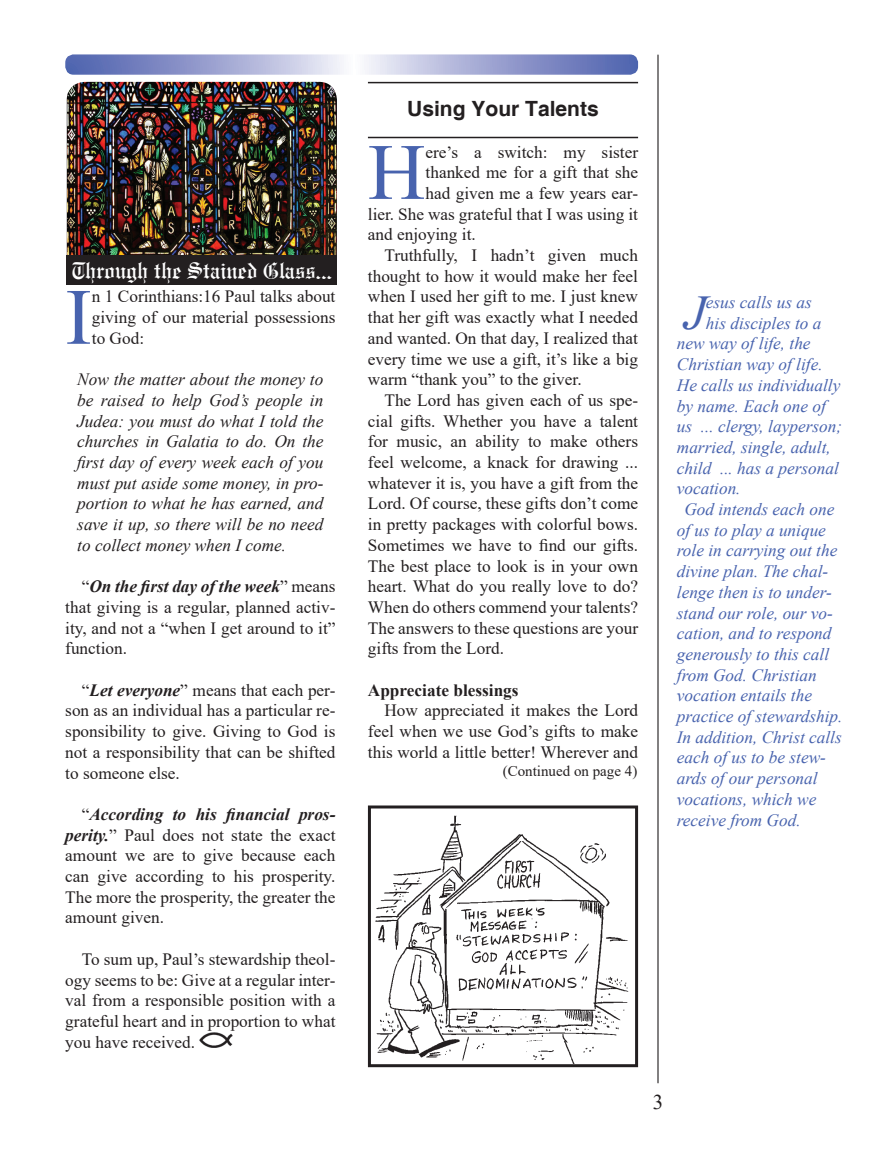
<style>
.page{position:relative;width:878px;height:1161px;background:#fff}
.page>*{position:absolute;margin:0;border:0;box-sizing:border-box;transform-origin:0 0}
.t1{font:79.8px "Times New Roman";color:#4863ae}
.t2{font:italic 48.45px "Times New Roman";color:#4863ae}
.t3{font:24px "Engravers Old English BT";color:#fff}
.t4{font:700 21px "Helvetica";color:#231f20}
.t5{font:21px "Times New Roman";color:#231f20}
.t6{font:17.25px/20.7px "Times New Roman";color:#231f20;text-align:justify}
.t7{font:italic 17.25px "Times New Roman";color:#4863ae}
.t8{font:italic 17.25px/20.7px "Times New Roman";color:#231f20;text-align:justify}
.t9{font:700 17.25px "Times New Roman";color:#231f20}
.t10{font:15px "Times New Roman";color:#231f20}
.s1{font-weight:700;font-style:italic}
</style>
<div class="page">
<svg style="left:68px;top:57px;width:567px;height:15px"></svg>
<div style="left:65px;top:54px;width:573px;height:21px;border:2px solid #fff;border-radius:8px"></div>
<hr style="left:657px;top:55px;width:1px;height:1028px;background:#231f20">
<img style="left:199px;top:1033px;width:34px;height:15px">
<img style="left:67px;top:82px;width:270px;height:174px">
<div style="left:67px;top:256px;width:270px;height:29px;background:#231f20"></div>
<hr style="left:368px;top:137px;width:270px;height:1px;background:#231f20">
<hr style="left:368px;top:82px;width:270px;height:1px;background:#231f20">
<img style="left:375px;top:815px;width:254px;height:248px">
<div style="left:368px;top:806px;width:270px;height:261px;border:3px solid #231f20"></div>
<h3 class="t3" style="left:71px;top:257px;width:262px">Through the Stained Glass...</h3>
<h1 class="t1" style="left:65px;top:261px;width:28px">I</h1>
<p class="t6" style="left:92px;top:286px;width:245px">n 1 Corinthians:16 Paul talks about giving of our material possessions to God:</p>
<p class="t8" style="left:77px;top:369px;width:248px">Now the matter about the money to be raised to help God’s people in Judea: you must do what I told the churches in Galatia to do. On the first day of every week each of you must put aside some money, in pro&shy;portion to what he has earned, and save it up, so there will be no need to collect money when I come.</p>
<p class="t6" style="left:65px;top:576px;width:272px;text-indent:17px">“<span class="s1">On the first day of the week</span>” means that giving is a regular, planned activ&shy;ity, and not a “when I get around to it” function.</p>
<p class="t6" style="left:65px;top:679px;width:272px;text-indent:16px">“<span class="s1">Let everyone</span>” means that each per&shy;son as an individual has a particular re&shy;sponsibility to give. Giving to God is not a responsibility that can be shifted to someone else.</p>
<p class="t6" style="left:65px;top:803px;width:272px;text-indent:17px">“<span class="s1">According to his financial pros&shy;perity.</span>” Paul does not state the exact amount we are to give because each can give according to his prosperity.<br>The more the prosperity, the greater the amount given.</p>
<p class="t6" style="left:65px;top:948px;width:272px;text-indent:17px">To sum up, Paul’s stewardship theol&shy;ogy seems to be: Give at a regular inter&shy;val from a responsible position with a grateful heart and in proportion to what you have received.</p>
<p class="t4" style="left:407px;top:96px;width:193px">Using Your Talents</p>
<h1 class="t1" style="left:368px;top:116px;width:59px">H</h1>
<p class="t6" style="left:425px;top:141px;width:214px">ere’s a switch: my sister</p>
<p class="t6" style="left:425px;top:162px;width:214px">thanked me for a gift that she</p>
<p class="t6" style="left:425px;top:182px;width:214px">had given me a few years ear-</p>
<p class="t6" style="left:368px;top:203px;width:271px">lier. She was grateful that I was using it</p>
<p class="t6" style="left:368px;top:224px;width:109px">and enjoying it.</p>
<p class="t6" style="left:384px;top:244px;width:255px">Truthfully, I hadn’t given much</p>
<p class="t6" style="left:368px;top:265px;width:272px">thought to how it would make her feel</p>
<p class="t6" style="left:368px;top:286px;width:271px">when I used her gift to me. I just knew</p>
<p class="t6" style="left:368px;top:306px;width:271px">that her gift was exactly what I needed</p>
<p class="t6" style="left:368px;top:327px;width:271px">and wanted. On that day, I realized that</p>
<p class="t6" style="left:368px;top:348px;width:271px">every time we use a gift, it’s like a big</p>
<p class="t6" style="left:368px;top:369px;width:215px">warm “thank you” to the giver.</p>
<p class="t6" style="left:384px;top:389px;width:255px">The Lord has given each of us spe-</p>
<p class="t6" style="left:368px;top:410px;width:272px">cial gifts. Whether you have a talent</p>
<p class="t6" style="left:368px;top:431px;width:272px">for music, an ability to make others</p>
<p class="t6" style="left:368px;top:451px;width:271px">feel welcome, a knack for drawing ...</p>
<p class="t6" style="left:368px;top:472px;width:272px">whatever it is, you have a gift from the</p>
<p class="t6" style="left:368px;top:493px;width:272px">Lord. Of course, these gifts don’t come</p>
<p class="t6" style="left:368px;top:513px;width:271px">in pretty packages with colorful bows.</p>
<p class="t6" style="left:368px;top:534px;width:272px">Sometimes we have to find our gifts.</p>
<p class="t6" style="left:368px;top:555px;width:271px">The best place to look is in your own</p>
<p class="t6" style="left:368px;top:576px;width:271px">heart. What do you really love to do?</p>
<p class="t6" style="left:368px;top:596px;width:272px">When do others commend your talents?</p>
<p class="t6" style="left:368px;top:617px;width:272px">The answers to these questions are your</p>
<p class="t6" style="left:368px;top:638px;width:138px">gifts from the Lord.</p>
<p class="t9" style="left:368px;top:677px;width:152px">Appreciate blessings</p>
<p class="t6" style="left:368px;top:700px;width:272px;text-indent:17px">How appreciated it makes the Lord feel when we use God’s gifts to make this world a little better! Wherever and</p>
<p class="t10" style="left:502px;top:760px;width:136px">(Continued on page 4)</p>
<p class="t7" style="left:706px;top:290px;width:107px">esus calls us as</p>
<p class="t7" style="left:706px;top:311px;width:117px">his disciples to a</p>
<p class="t7" style="left:677px;top:332px;width:135px">new way of life, the</p>
<p class="t7" style="left:677px;top:353px;width:147px">Christian way of life.</p>
<p class="t7" style="left:677px;top:373px;width:165px">He calls us individually</p>
<p class="t7" style="left:677px;top:394px;width:150px">by name. Each one of</p>
<p class="t7" style="left:677px;top:415px;width:167px">us ... clergy, layperson;</p>
<p class="t7" style="left:677px;top:435px;width:155px">married, single, adult,</p>
<p class="t7" style="left:677px;top:456px;width:163px">child ... has a personal</p>
<p class="t7" style="left:677px;top:477px;width:65px">vocation.</p>
<p class="t7" style="left:684px;top:497px;width:151px">God intends each one</p>
<p class="t7" style="left:677px;top:518px;width:151px">of us to play a unique</p>
<p class="t7" style="left:677px;top:539px;width:162px">role in carrying out the</p>
<p class="t7" style="left:677px;top:560px;width:153px">divine plan. The chal-</p>
<p class="t7" style="left:677px;top:580px;width:156px">lenge then is to under-</p>
<p class="t7" style="left:677px;top:601px;width:158px">stand our role, our vo-</p>
<p class="t7" style="left:677px;top:622px;width:156px">cation, and to respond</p>
<p class="t7" style="left:677px;top:642px;width:154px">generously to this call</p>
<p class="t7" style="left:677px;top:663px;width:141px">from God. Christian</p>
<p class="t7" style="left:677px;top:684px;width:137px">vocation entails the</p>
<p class="t7" style="left:677px;top:704px;width:167px">practice of stewardship.</p>
<p class="t7" style="left:677px;top:725px;width:166px">In addition, Christ calls</p>
<p class="t7" style="left:677px;top:746px;width:150px">each of us to be stew-</p>
<p class="t7" style="left:677px;top:767px;width:142px">ards of our personal</p>
<p class="t7" style="left:677px;top:787px;width:141px">vocations, which we</p>
<p class="t7" style="left:677px;top:808px;width:125px">receive from God.</p>
<h2 class="t2" style="left:684px;top:279px;width:23px">J</h2>
<p class="t5" style="left:652px;top:1087px;width:12px">3</p>
</div>
